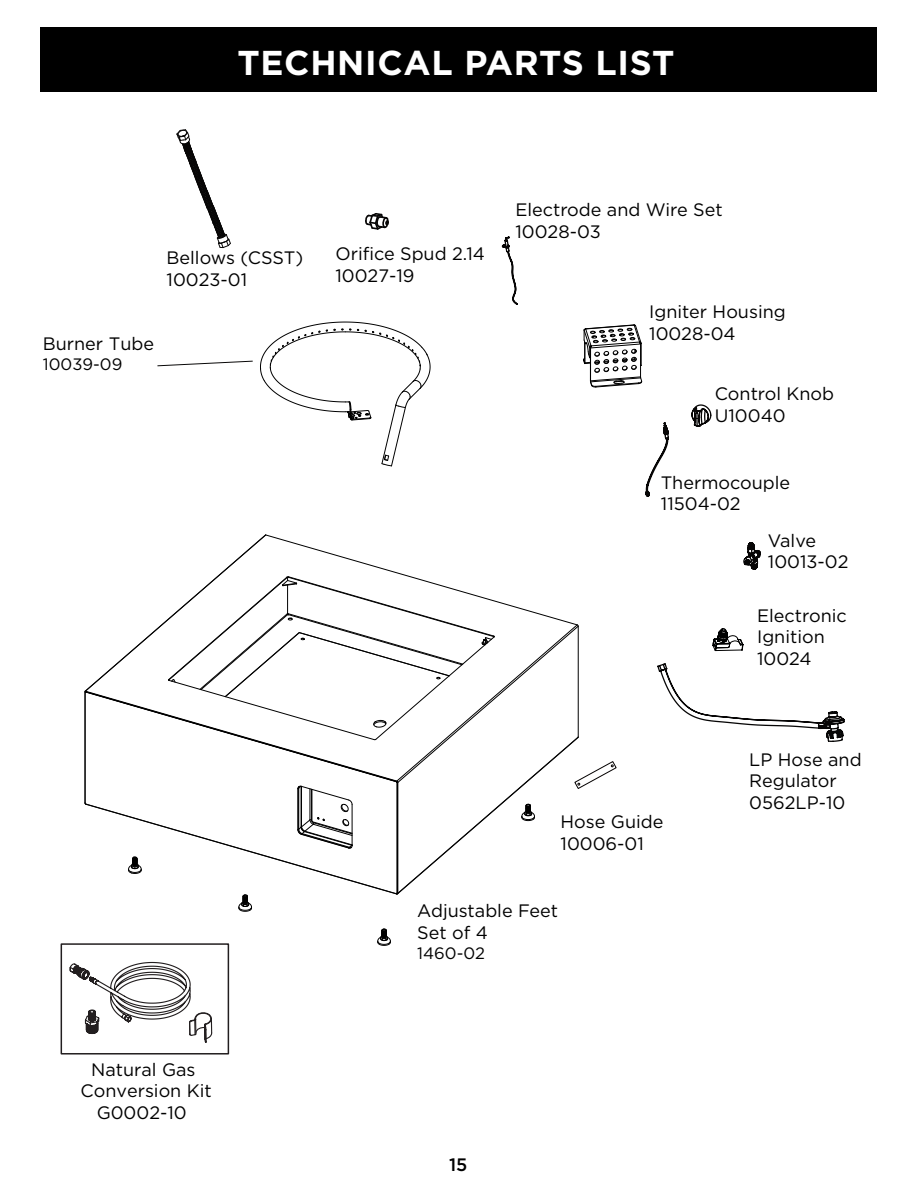
<style>
.page{position:relative;width:918px;height:1188px;background:#fff}
.page>*{position:absolute;margin:0;border:0;box-sizing:border-box;transform-origin:0 0}
.t1{font:700 34.5px "Gotham";letter-spacing:.02em;color:#fff}
.t2{font:18px/21.6px "Gotham";color:#000}
.t3{font:500 18px "Gotham";color:#000}
.t4{font:16.5px "Gotham";color:#000}
</style>
<div class="page">
<div style="left:40px;top:28px;width:837px;height:64px;background:#000"></div>
<svg style="left:377px;top:928px;width:14px;height:18px"></svg>
<svg style="left:260px;top:321px;width:171px;height:146px"></svg>
<svg style="left:501px;top:236px;width:344px;height:506px"></svg>
<svg style="left:157px;top:360px;width:96px;height:7px"></svg>
<svg style="left:365px;top:213px;width:24px;height:17px"></svg>
<svg style="left:176px;top:129px;width:55px;height:119px"></svg>
<svg style="left:712px;top:628px;width:32px;height:24px"></svg>
<svg style="left:84px;top:534px;width:533px;height:378px"></svg>
<div style="left:61px;top:943px;width:168px;height:112px;border:2px solid #221e1f"></div>
<svg style="left:69px;top:961px;width:144px;height:82px"></svg>
<h1 class="t1" style="left:238px;top:40px;width:438px">TECHNICAL PARTS LIST</h1>
<p class="t2" style="left:167px;top:247px;width:138px">Bellows (CSST)<br>10023-01</p>
<p class="t2" style="left:43px;top:333px;width:113px">Burner Tube</p>
<p class="t4" style="left:43px;top:354px;width:81px">10039-09</p>
<p class="t2" style="left:335px;top:243px;width:151px">Orifice Spud 2.14<br>10027-19</p>
<p class="t2" style="left:515px;top:198px;width:209px">Electrode and Wire Set<br>10028-03</p>
<p class="t2" style="left:649px;top:301px;width:138px">Igniter Housing<br>10028-04</p>
<p class="t2" style="left:715px;top:382px;width:121px">Control Knob<br>U10040</p>
<p class="t2" style="left:661px;top:471px;width:131px">Thermocouple<br>11504-02</p>
<p class="t2" style="left:768px;top:529px;width:82px">Valve<br>10013-02</p>
<p class="t2" style="left:757px;top:604px;width:91px">Electronic<br>Ignition<br>10024</p>
<p class="t2" style="left:561px;top:811px;width:104px">Hose Guide<br>10006-01</p>
<p class="t2" style="left:417px;top:900px;width:142px">Adjustable Feet<br>Set of 4</p>
<p class="t4" style="left:417px;top:942px;width:69px">1460-02</p>
<p class="t2" style="left:749px;top:748px;width:114px">LP Hose and<br>Regulator<br>0562LP-10</p>
<p class="t2" style="left:80px;top:1058px;width:133px;text-align:center">Natural Gas<br>Conversion Kit<br>G0002-10</p>
<p class="t3" style="left:449px;top:1153px;width:20px">15</p>
</div>
